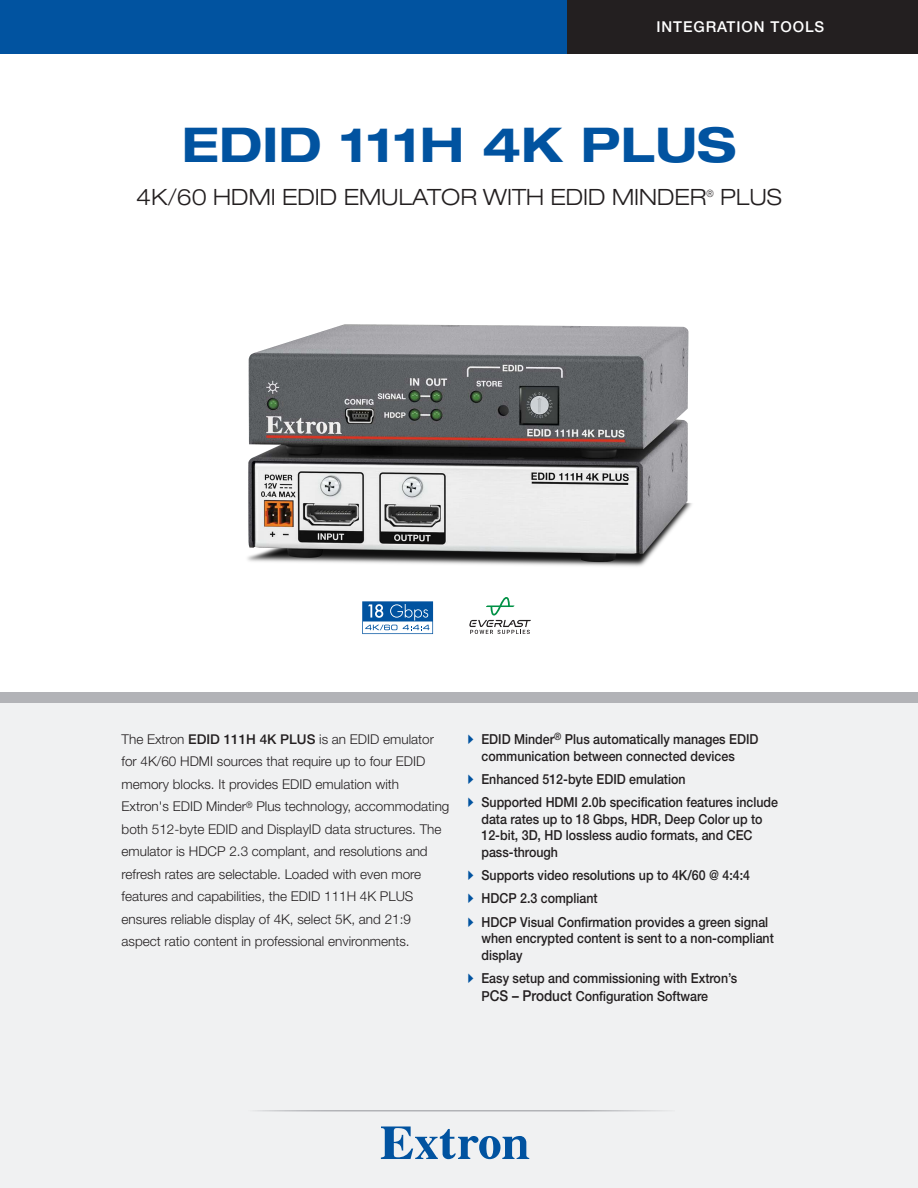
<style>
.page{position:relative;width:918px;height:1188px;background:#fff}
.page>*{position:absolute;margin:0;border:0;box-sizing:border-box;transform-origin:0 0}
.t1{font:700 expanded 48px "Helvetica Neue LT Std";color:#0153a0}
.t2{font:300 expanded 22.5px "Helvetica Neue LT Std";color:#231f20}
.t3{font:500 15px "Helvetica Neue LT Std";letter-spacing:.06em;color:#fff}
.t4{font:500 13.8px/16.5px "Helvetica Neue LT Std";color:#231f20;scale:.9 1}
.t5{font:300 13.5px/22.5px "Helvetica Neue LT Std";color:#231f20}
.t6{font:300 expanded 10.2px "Helvetica Neue LT Std";color:#231f20;scale:.9 1}
.s1{font-weight:500}
.s2{font-family:"Quick Type Pi";font-weight:400;color:#0153a0}
.s3{font-size:15px}
</style>
<div class="page">
<div style="left:0;top:0;width:581px;height:54px;background:#0153a0"></div>
<div style="left:567px;top:0;width:351px;height:54px;background:#231f20"></div>
<img style="left:247px;top:324px;width:445px;height:243px">
<svg style="left:362px;top:601px;width:71px;height:33px"></svg>
<svg style="left:469px;top:597px;width:62px;height:37px"></svg>
<div style="left:0;top:693px;width:918px;height:10px;background:#b2b3b7"></div>
<div style="left:0;top:703px;width:918px;height:485px;background:#f0f1f2"></div>
<svg style="left:381px;top:1126px;width:148px;height:33px"></svg>
<hr style="left:243px;top:1110px;width:432px;height:2px;background:#b2b3b7">
<p class="t3" style="left:656px;top:18px;width:169px">INTEGRATION TOOLS</p>
<h1 class="t1" style="left:182px;top:115px;width:556px">EDID 111H 4K PLUS</h1>
<h2 class="t2" style="left:136px;top:184px;width:572px">4K/60 HDMI EDID EMULATOR WITH EDID MINDER</h2>
<p class="t6" style="left:707px;top:187px;width:10px">®</p>
<h2 class="t2" style="left:720px;top:184px;width:63px">PLUS</h2>
<p class="t5" style="left:122px;top:727px;width:329px">The Extron <span class="s1">EDID 111H 4K PLUS</span> is an EDID emulator for 4K/60 HDMI sources that require up to four EDID memory blocks. It provides EDID emulation with Extron's EDID Minder<sup>®</sup> Plus technology, accommodating both 512‑byte EDID and DisplayID data structures. The emulator is HDCP 2.3 complant, and resolutions and refresh rates are selectable. Loaded with even more features and capabilities, the EDID 111H 4K PLUS ensures reliable display of 4K, select 5K, and 21:9 aspect ratio content in professional environments.</p>
<p class="t4" style="left:481px;top:731px;width:309px;text-indent:-14px"><span class="s2">A</span> EDID Minder<sup>®</sup> Plus automatically manages EDID communication between connected devices</p>
<p class="t4" style="left:468px;top:767px;width:346px;line-height:23.2px"><span class="s2">A</span> Enhanced 512-byte EDID emulation<br><span class="s2">A</span> Supported HDMI 2.0b specification features include</p>
<p class="t4" style="left:481px;top:810px;width:314px">data rates up to 18 Gbps, HDR, Deep Color up to<br>12‑bit, 3D, HD lossless audio formats, and CEC pass‑through</p>
<p class="t4" style="left:468px;top:863px;width:335px;line-height:23.2px"><span class="s2">A</span> Supports video resolutions up to 4K/60 @ 4:4:4<br><span class="s2">A</span> HDCP 2.3 compliant<br><span class="s2">A</span> HDCP Visual Confirmation provides a green signal</p>
<p class="t4" style="left:481px;top:930px;width:326px">when encrypted content is sent to a non-compliant display</p>
<p class="t4" style="left:481px;top:969px;width:286px;line-height:18px;text-indent:-14px"><span class="s2">A</span> Easy setup and commissioning with Extron’s<br>P<span class="s3">CS – Product</span> Configuration Software</p>
</div>
